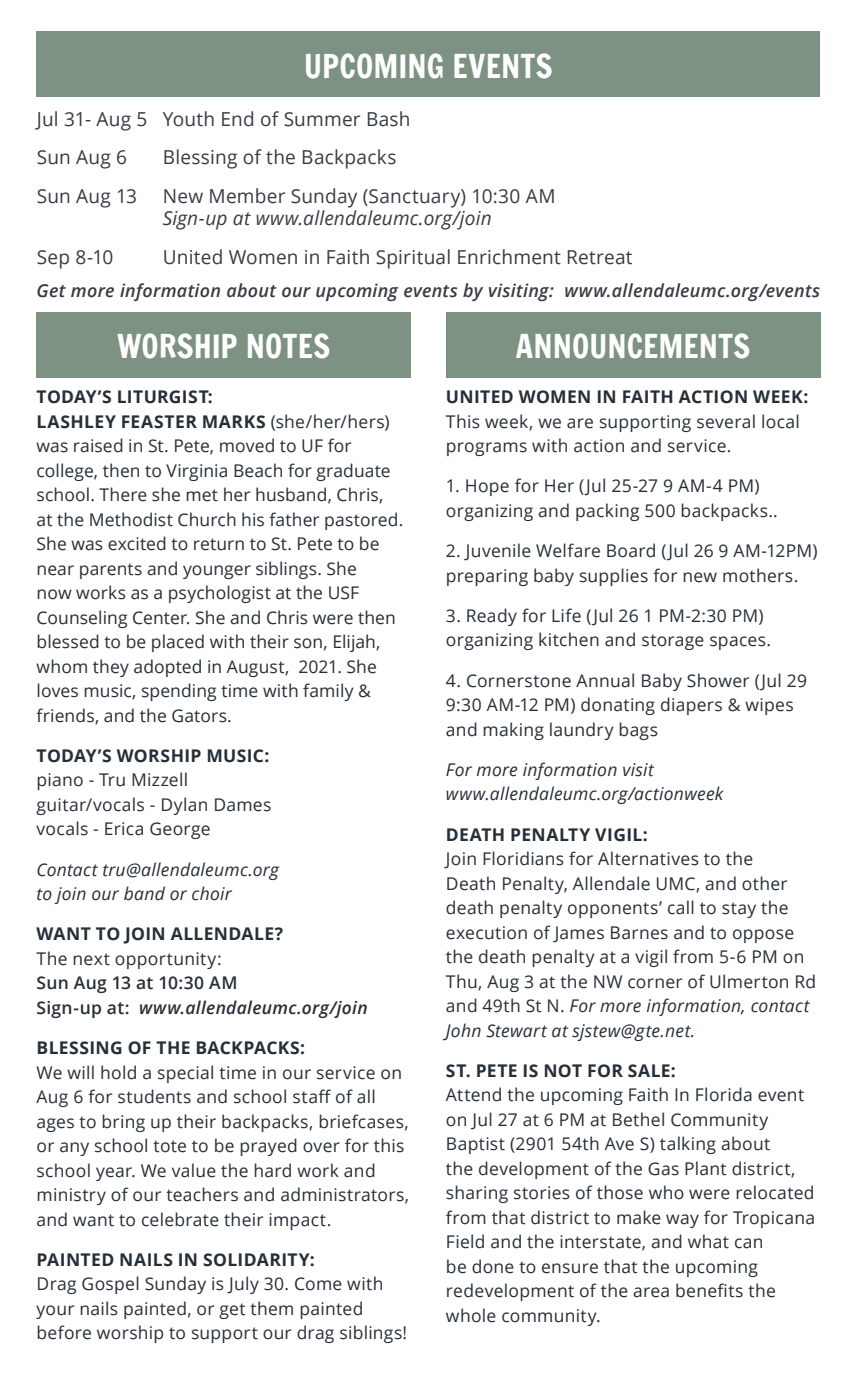
<style>
.page{position:relative;width:857px;height:1386px;background:#fff}
.page>*{position:absolute;margin:0;border:0;box-sizing:border-box;transform-origin:0 0}
.t1{font:31.5px "Francois One";letter-spacing:.005em;color:#fff}
.t2{font:19.25px/38.5px "Open Sans";letter-spacing:.01em;color:#373c44}
.t3{font:italic 19.25px "Open Sans";letter-spacing:.01em;color:#373c44}
.t4{font:italic 600 17.85px "Open Sans";letter-spacing:.015em;color:#373c44}
.t5{font:17.5px/24.5px "Open Sans";letter-spacing:.015em;color:#262f38}
.t6{font:700 17.5px "Open Sans";letter-spacing:.02em;color:#262f38}
.t7{font:italic 17.5px/24.5px "Open Sans";letter-spacing:.015em;color:#262f38}
.t8{font:600 17.5px/24.5px "Open Sans";letter-spacing:.015em;color:#272f37}
.t9{font:700 17.5px "Open Sans";letter-spacing:.015em;color:#272f37}
.t10{font:17.5px "Open Sans";letter-spacing:.02em;color:#272f37}
.s1{font-weight:700}
.s2{font-style:italic}
</style>
<div class="page">
<div style="left:37px;top:32px;width:783px;height:65px;background:#7d9282"></div>
<div style="left:37px;top:312px;width:374px;height:66px;background:#7d9282"></div>
<div style="left:446px;top:312px;width:374px;height:66px;background:#7d9282"></div>
<h1 class="t1" style="left:304px;top:49px;width:250px">UPCOMING EVENTS</h1>
<p class="t2" style="left:37px;top:99px;width:375px">Jul 31- Aug 5 Youth End of Summer Bash<br>Sun Aug 6</p>
<p class="t2" style="left:163px;top:137px;width:235px">Blessing of the Backpacks</p>
<p class="t2" style="left:37px;top:176px;width:102px">Sun Aug 13</p>
<p class="t2" style="left:163px;top:176px;width:394px">New Member Sunday (Sanctuary) 10:30 AM</p>
<p class="t3" style="left:163px;top:205px;width:330px">Sign-up at www.allendaleumc.org/join</p>
<p class="t2" style="left:37px;top:237px;width:78px">Sep 8-10</p>
<p class="t2" style="left:163px;top:237px;width:471px">United Women in Faith Spiritual Enrichment Retreat</p>
<p class="t4" style="left:37px;top:279px;width:785px">Get more information about our upcoming events by visiting: www.allendaleumc.org/events</p>
<h1 class="t1" style="left:117px;top:329px;width:215px">WORSHIP NOTES</h1>
<h1 class="t1" style="left:516px;top:329px;width:236px">ANNOUNCEMENTS</h1>
<p class="t5" style="left:37px;top:384px;width:368px"><span class="s1">TODAY’S LITURGIST:<br>LASHLEY FEASTER MARKS</span> (she/her/hers) was raised in St. Pete, moved to UF for college, then to Virginia Beach for graduate school. There she met her husband, Chris, at the Methodist Church his father pastored.<br>She was excited to return to St. Pete to be near parents and younger siblings. She<br>now works as a psychologist at the USF Counseling Center. She and Chris were then blessed to be placed with their son, Elijah, whom they adopted in August, 2021. She loves music, spending time with family &amp; friends, and the Gators.</p>
<p class="t6" style="left:37px;top:743px;width:234px">TODAY’S WORSHIP MUSIC:</p>
<p class="t5" style="left:37px;top:767px;width:236px">piano - Tru Mizzell guitar/vocals - Dylan Dames vocals - Erica George</p>
<p class="t7" style="left:37px;top:857px;width:244px">Contact tru@allendaleumc.org to join our band or choir</p>
<p class="t9" style="left:37px;top:922px;width:248px">WANT TO JOIN ALLENDALE?</p>
<p class="t10" style="left:37px;top:946px;width:187px">The next opportunity:</p>
<p class="t8" style="left:37px;top:970px;width:333px">Sun Aug 13 at 10:30 AM<br>Sign-up at: <span class="s2">www.allendaleumc.org/join</span></p>
<p class="t6" style="left:37px;top:1035px;width:270px">BLESSING OF THE BACKPACKS:</p>
<p class="t5" style="left:37px;top:1060px;width:374px">We will hold a special time in our service on Aug 6 for students and school staff of all ages to bring up their backpacks, briefcases, or any school tote to be prayed over for this school year. We value the hard work and ministry of our teachers and administrators, and want to celebrate their impact.</p>
<p class="t6" style="left:37px;top:1247px;width:280px">PAINTED NAILS IN SOLIDARITY:</p>
<p class="t5" style="left:37px;top:1271px;width:372px">Drag Gospel Sunday is July 30. Come with your nails painted, or get them painted before worship to support our drag siblings!</p>
<p class="t6" style="left:446px;top:384px;width:364px">UNITED WOMEN IN FAITH ACTION WEEK:</p>
<p class="t5" style="left:446px;top:409px;width:355px">This week, we are supporting several local programs with action and service.</p>
<p class="t5" style="left:446px;top:473px;width:333px">1. Hope for Her (Jul 25-27 9 AM-4 PM) organizing and packing 500 backpacks..</p>
<p class="t5" style="left:446px;top:538px;width:373px">2. Juvenile Welfare Board (Jul 26 9 AM-12PM) preparing baby supplies for new mothers.</p>
<p class="t5" style="left:446px;top:603px;width:327px">3. Ready for Life (Jul 26 1 PM-2:30 PM) organizing kitchen and storage spaces.</p>
<p class="t5" style="left:446px;top:668px;width:363px">4. Cornerstone Annual Baby Shower (Jul 29<br>9:30 AM-12 PM) donating diapers &amp; wipes and making laundry bags</p>
<p class="t7" style="left:446px;top:757px;width:279px">For more information visit www.allendaleumc.org/actionweek</p>
<p class="t6" style="left:446px;top:822px;width:203px">DEATH PENALTY VIGIL:</p>
<p class="t5" style="left:446px;top:846px;width:372px">Join Floridians for Alternatives to the<br>Death Penalty, Allendale UMC, and other death penalty opponents’ call to stay the execution of James Barnes and to oppose the death penalty at a vigil from 5-6 PM on Thu, Aug 3 at the NW corner of Ulmerton Rd and 49th St N. <span class="s2">For more information, contact John Stewart at sjstew@gte.net.</span></p>
<p class="t6" style="left:446px;top:1058px;width:231px">ST. PETE IS NOT FOR SALE:</p>
<p class="t5" style="left:446px;top:1082px;width:371px">Attend the upcoming Faith In Florida event on Jul 27 at 6 PM at Bethel Community Baptist (2901 54th Ave S) talking about<br>the development of the Gas Plant district, sharing stories of those who were relocated from that district to make way for Tropicana Field and the interstate, and what can<br>be done to ensure that the upcoming redevelopment of the area benefits the whole community.</p>
</div>
